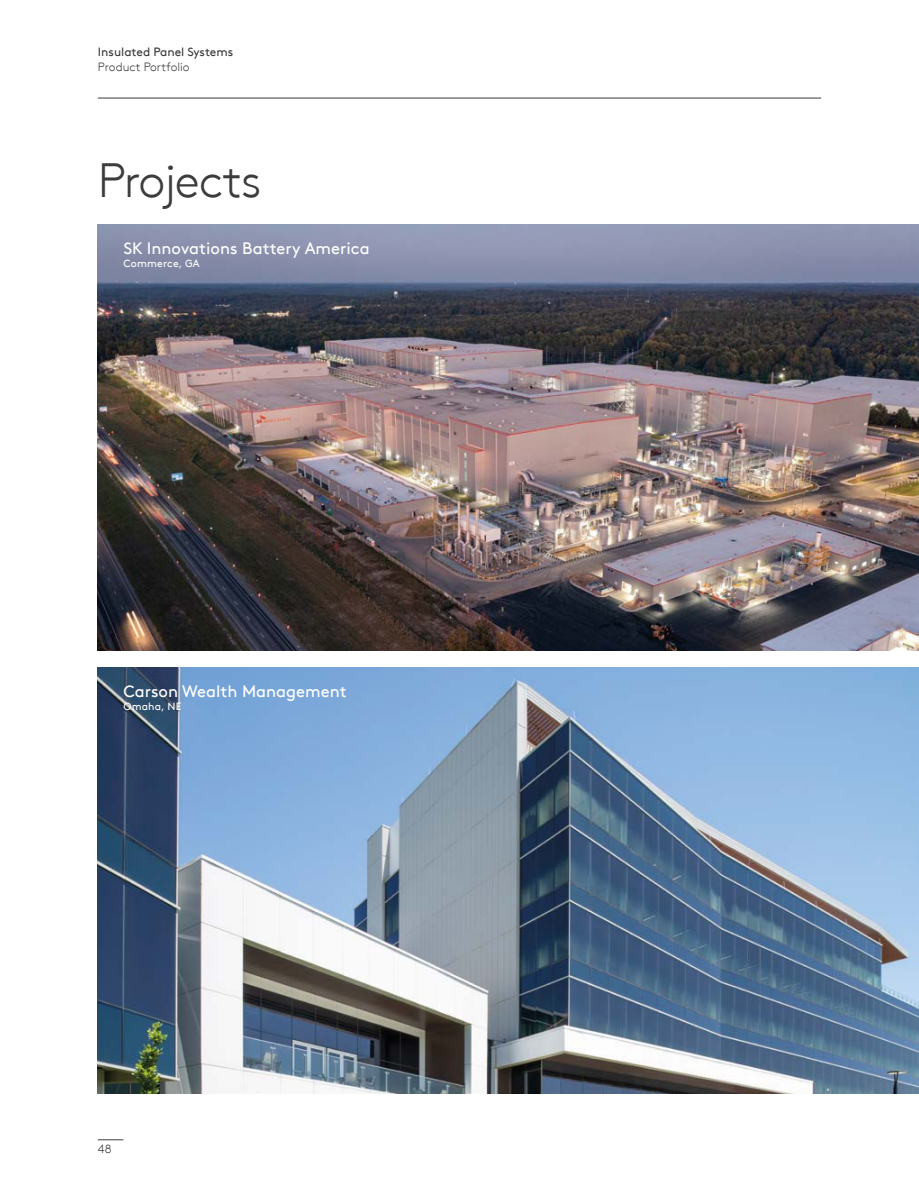
<style>
.page{position:relative;width:919px;height:1191px;background:#fff}
.page>*{position:absolute;margin:0;border:0;box-sizing:border-box;transform-origin:0 0}
.t1{font:300 48px "Kingspan Brown TT";letter-spacing:-.025em;color:#3c3c3b}
.t2{font:16.5px "Kingspan Brown TT";color:#fff}
.t3{font:12px "Kingspan Brown TT";color:#3c3c3b}
.t4{font:300 12px "Kingspan Brown TT";color:#3c3c3b}
.t5{font:10.5px "Kingspan Brown TT";letter-spacing:.015em;color:#fff}
</style>
<div class="page">
<svg style="left:98px;top:1139px;width:25px;height:1px"></svg>
<hr style="left:98px;top:98px;width:723px;height:1px;background:#3c3c3b">
<img style="left:98px;top:667px;width:820px;height:426px">
<img style="left:98px;top:224px;width:820px;height:426px">
<p class="t3" style="left:98px;top:42px;width:137px">Insulated Panel Systems</p>
<p class="t4" style="left:98px;top:58px;width:93px">Product Portfolio</p>
<h1 class="t1" style="left:98px;top:145px;width:165px">Projects</h1>
<p class="t2" style="left:123px;top:235px;width:248px">SK Innovations Battery America</p>
<p class="t5" style="left:123px;top:256px;width:78px">Commerce, GA</p>
<p class="t2" style="left:123px;top:678px;width:225px">Carson Wealth Management</p>
<p class="t5" style="left:123px;top:698px;width:60px">Omaha, NE</p>
<p class="t4" style="left:98px;top:1140px;width:15px">48</p>
</div>
